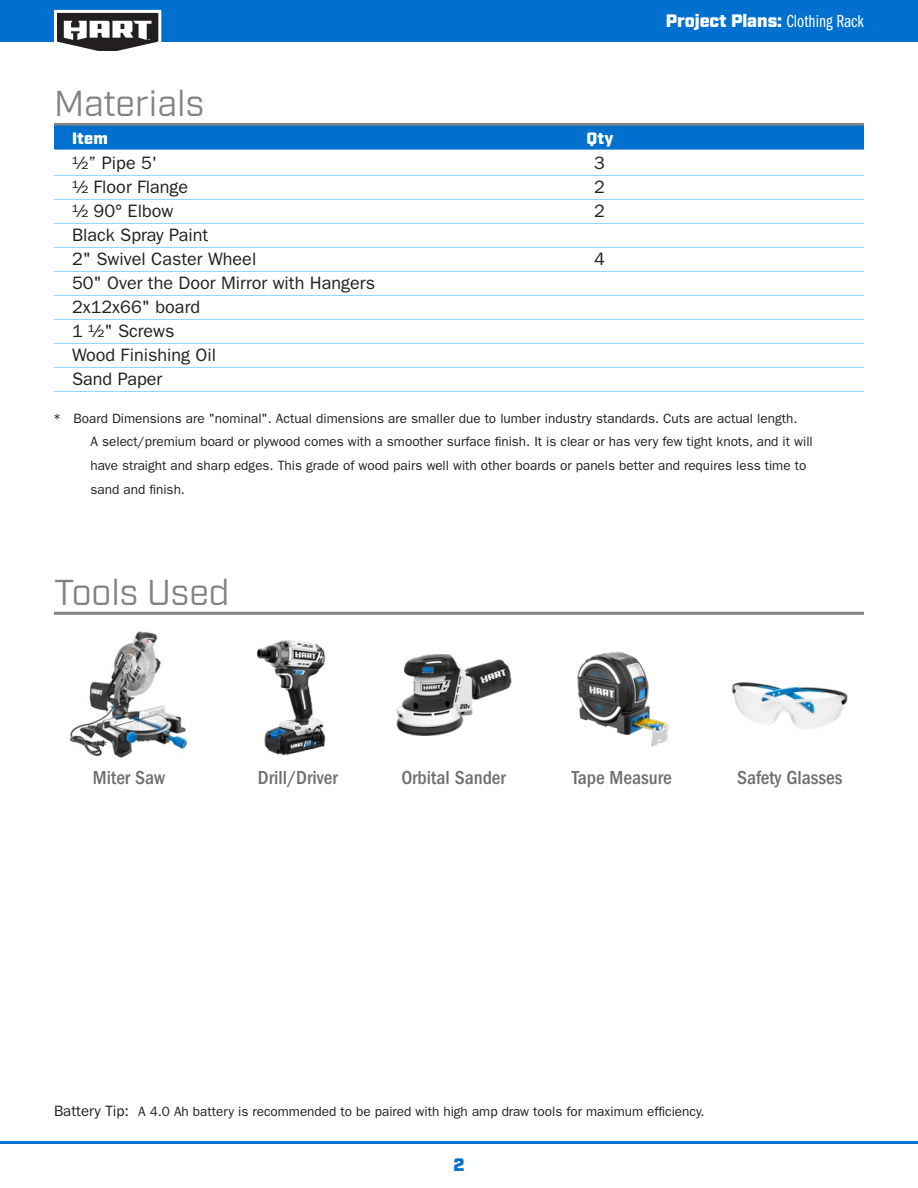
<style>
.page{position:relative;width:918px;height:1188px;background:#fff}
.page>*{position:absolute;margin:0;border:0;box-sizing:border-box;transform-origin:0 0}
.t1{font:36px "Industry";color:#808285}
.t2{font:500 condensed 19.5px "ITC Franklin Gothic Std";color:#6d6e71}
.t3{font:18px/24px "ITC Franklin Gothic Std";color:#231f20}
.t4{font:900 18px "Industry";color:#fff}
.t5{font:900 18px "Industry";color:#0070ce}
.t6{font:900 16.5px "Industry";letter-spacing:.01em;color:#fff}
.t7{font:13.5px/23.7px "ITC Franklin Gothic Std";color:#231f20}
.s1{font-family:"ITC Franklin Gothic Std Bk Cp";font-weight:400}
.s2{font-size:15px}
</style>
<div class="page">
<div style="left:0;top:0;width:918px;height:41px;background:#0070ce"></div>
<hr style="left:0;top:1141px;width:918px;height:3px;background:#0070ce">
<svg style="left:52px;top:9px;width:111px;height:42px;background:#82858a"></svg>
<hr style="left:54px;top:123px;width:810px;height:3px;background:#808285">
<div style="left:54px;top:126px;width:810px;height:24px;background:#0070ce"></div>
<hr style="left:54px;top:175px;width:810px;height:1px;background:#8ed8f8">
<hr style="left:54px;top:199px;width:810px;height:1px;background:#8ed8f8">
<hr style="left:54px;top:223px;width:810px;height:1px;background:#8ed8f8">
<hr style="left:54px;top:247px;width:810px;height:1px;background:#8ed8f8">
<hr style="left:54px;top:271px;width:810px;height:1px;background:#8ed8f8">
<hr style="left:54px;top:295px;width:810px;height:1px;background:#8ed8f8">
<hr style="left:54px;top:319px;width:810px;height:1px;background:#8ed8f8">
<hr style="left:54px;top:343px;width:810px;height:1px;background:#8ed8f8">
<hr style="left:54px;top:367px;width:810px;height:1px;background:#8ed8f8">
<hr style="left:54px;top:391px;width:810px;height:1px;background:#8ed8f8">
<hr style="left:54px;top:612px;width:810px;height:3px;background:#808285">
<img style="left:69px;top:631px;width:119px;height:127px">
<img style="left:396px;top:654px;width:116px;height:82px">
<img style="left:576px;top:651px;width:93px;height:96px">
<img style="left:732px;top:682px;width:116px;height:47px">
<img style="left:257px;top:640px;width:69px;height:116px">
<h1 class="t1" style="left:54px;top:82px;width:152px">Materials</h1>
<p class="t6" style="left:72px;top:128px;width:37px">Item</p>
<p class="t6" style="left:587px;top:128px;width:28px">Qty</p>
<h3 class="t3" style="left:72px;top:151px;width:87px">½” Pipe 5'</h3>
<h3 class="t3" style="left:594px;top:151px;width:12px">3</h3>
<h3 class="t3" style="left:72px;top:175px;width:118px">½ Floor Flange</h3>
<h3 class="t3" style="left:594px;top:175px;width:12px">2</h3>
<h3 class="t3" style="left:72px;top:199px;width:103px">½ 90° Elbow</h3>
<h3 class="t3" style="left:594px;top:199px;width:12px">2</h3>
<h3 class="t3" style="left:72px;top:223px;width:186px">Black Spray Paint<br>2" Swivel Caster Wheel</h3>
<h3 class="t3" style="left:594px;top:247px;width:12px">4</h3>
<h3 class="t3" style="left:72px;top:271px;width:305px">50" Over the Door Mirror with Hangers<br>2x12x66" board<br>1 ½" Screws<br>Wood Finishing Oil<br>Sand Paper</h3>
<h3 class="t4" style="left:666px;top:10px;width:200px">Project Plans: <span class="s1">Clothing Rack</span></h3>
<p class="t7" style="left:91px;top:407px;width:724px;text-indent:-37px">* Board Dimensions are "nominal". Actual dimensions are smaller due to lumber industry standards. Cuts are actual length.<br>A select/premium board or plywood comes with a smoother surface finish. It is clear or has very few tight knots, and it will have straight and sharp edges. This grade of wood pairs well with other boards or panels better and requires less time to sand and finish.</p>
<h1 class="t1" style="left:54px;top:571px;width:177px">Tools Used</h1>
<h2 class="t2" style="left:93px;top:767px;width:74px">Miter Saw</h2>
<h2 class="t2" style="left:258px;top:767px;width:82px">Drill/Driver</h2>
<h2 class="t2" style="left:401px;top:766px;width:106px">Orbital Sander</h2>
<h2 class="t2" style="left:572px;top:767px;width:102px">Tape Measure</h2>
<h2 class="t2" style="left:737px;top:766px;width:107px">Safety Glasses</h2>
<p class="t7" style="left:54px;top:1100px;width:652px"><span class="s2">Battery Tip:</span> A 4.0 Ah battery is recommended to be paired with high amp draw tools for maximum efficiency.</p>
<h3 class="t5" style="left:454px;top:1154px;width:12px">2</h3>
</div>
